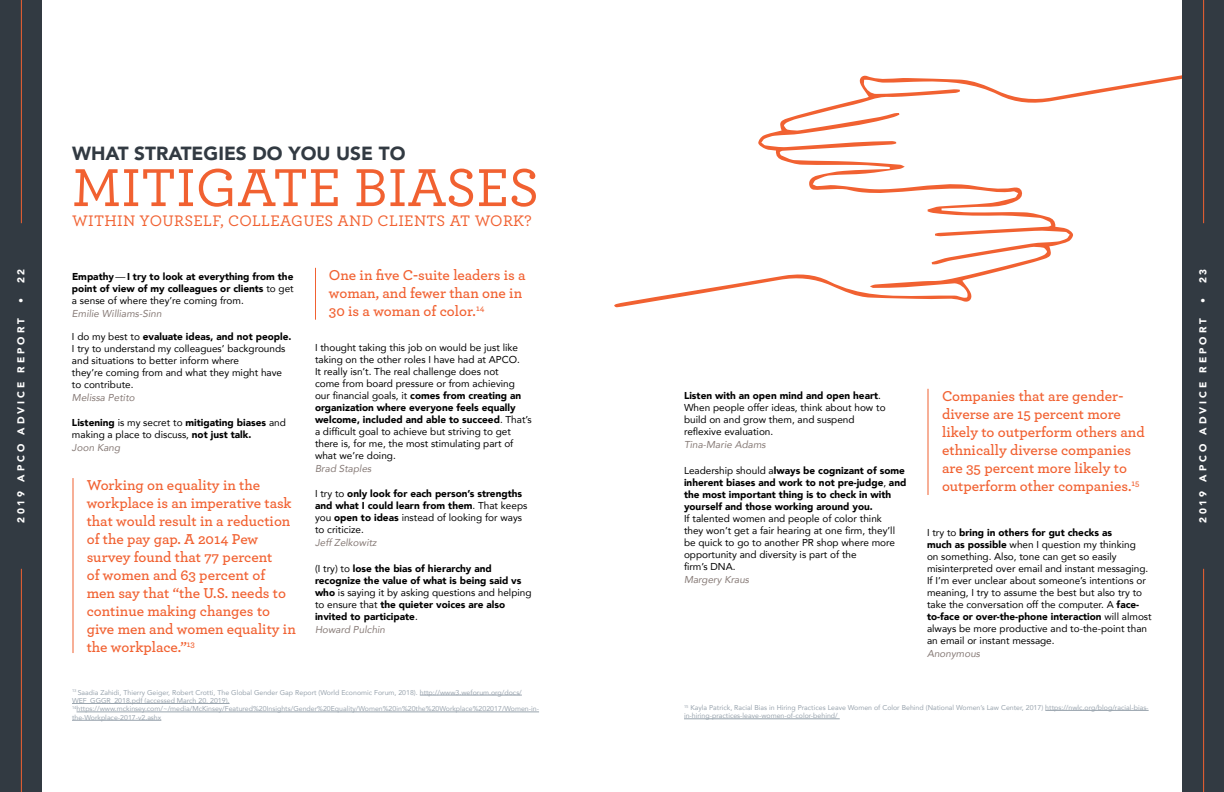
<style>
.page{position:relative;width:1224px;height:792px;background:#fff}
.page>*{position:absolute;margin:0;border:0;box-sizing:border-box;transform-origin:0 0}
.t1{font:500 56px "Archer";color:#f16131}
.t2{font:900 19px "Avenir";color:#323a42}
.t3{font:500 16px "Archer";letter-spacing:.02em;color:#f16131}
.t4{font:600 15px/18px "Archer";color:#f16131}
.t5{font:10px/12px "Avenir";color:#000}
.t6{font:900 10px/12px "Avenir";color:#000}
.t7{font:italic 10px "Avenir";color:#877b77}
.t8{font:900 10px "Avenir";letter-spacing:.3em;color:#fff}
.t9{font:7px/8.4px "Avenir";color:#99a4ae}
.s1{font-weight:400}
.s2{font-weight:900}
</style>
<div class="page">
<div style="left:1182px;top:0;width:42px;height:792px;background:#323a42"></div>
<div style="left:0;top:0;width:42px;height:792px;background:#323a42"></div>
<hr style="left:21px;top:569px;width:1px;height:223px;background:#f16131">
<hr style="left:1203px;top:569px;width:1px;height:223px;background:#f16131">
<hr style="left:21px;top:0;width:1px;height:223px;background:#f16131">
<hr style="left:1203px;top:0;width:1px;height:223px;background:#f16131">
<hr style="left:420px;top:695px;width:102px;height:1px;background:#99a4ae">
<hr style="left:72px;top:703px;width:158px;height:1px;background:#99a4ae">
<hr style="left:77px;top:712px;width:462px;height:1px;background:#99a4ae">
<hr style="left:72px;top:720px;width:89px;height:1px;background:#99a4ae">
<hr style="left:1045px;top:710px;width:104px;height:1px;background:#99a4ae">
<hr style="left:684px;top:719px;width:156px;height:1px;background:#99a4ae">
<hr style="left:72px;top:478px;width:2px;height:175px;background:#f16131">
<hr style="left:315px;top:268px;width:1px;height:52px;background:#f16131">
<hr style="left:928px;top:389px;width:1px;height:106px;background:#f16131">
<svg style="left:614px;top:75px;width:568px;height:232px"></svg>
<p class="t8" style="left:12px;top:303px;width:36px;rotate:-90deg">• 2 2</p>
<p class="t8" style="left:12px;top:523px;width:207px;rotate:-90deg">2019 APCO ADVICE REPORT</p>
<h2 class="t2" style="left:72px;top:137px;width:335px">WHAT STRATEGIES DO YOU USE TO</h2>
<h1 class="t1" style="left:72px;top:147px;width:469px">MITIGATE BIASES</h1>
<h3 class="t3" style="left:72px;top:210px;width:461px">WITHIN YOURSELF, COLLEAGUES AND CLIENTS AT WORK?</h3>
<p class="t6" style="left:72px;top:270px;width:223px;text-align:justify">Empathy<span class="s1">—</span>I try to look at everything from the point of view of my colleagues or clients <span class="s1">to get a sense of where they’re coming from.</span></p>
<p class="t7" style="left:72px;top:307px;width:91px">Emilie Williams-Sinn</p>
<p class="t5" style="left:72px;top:330px;width:221px">I do my best to <span class="s2">evaluate ideas, and not people.<br></span>I try to understand my colleagues’ backgrounds and situations to better inform where<br>they’re coming from and what they might have to contribute.</p>
<p class="t7" style="left:72px;top:391px;width:64px">Melissa Petito</p>
<p class="t6" style="left:72px;top:416px;width:215px">Listening <span class="s1">is my secret to</span> mitigating biases <span class="s1">and making a place to discuss,</span> not just talk.</p>
<p class="t7" style="left:72px;top:442px;width:50px">Joon Kang</p>
<p class="t4" style="left:87px;top:475px;width:211px">Working on equality in the workplace is an imperative task that would result in a reduction of the pay gap. A 2014 Pew survey found that 77 percent<br>of women and 63 percent of men say that “the U.S. needs to continue making changes to give men and women equality in the workplace.”<sup>13</sup></p>
<h3 class="t4" style="left:329px;top:265px;width:198px">One in five C-suite leaders is a woman, and fewer than one in<br>30 is a woman of color.<sup>14</sup></h3>
<p class="t5" style="left:315px;top:342px;width:218px">I thought taking this job on would be just like taking on the other roles I have had at APCO.<br>It really isn’t. The real challenge does not<br>come from board pressure or from achieving our financial goals, it <span class="s2">comes from creating an organization where everyone feels equally welcome, included and able to succeed</span>. That’s a difficult goal to achieve but striving to get there is, for me, the most stimulating part of what we’re doing.</p>
<p class="t7" style="left:315px;top:463px;width:58px">Brad Staples</p>
<p class="t6" style="left:315px;top:488px;width:214px"><span class="s1">I try to</span> only look for each person’s strengths and what I could learn from them<span class="s1">. That keeps you</span> open to ideas <span class="s1">instead of looking for ways to criticize.</span></p>
<p class="t7" style="left:315px;top:537px;width:63px">Jeff Zelkowitz</p>
<p class="t6" style="left:315px;top:562px;width:218px"><span class="s1">(I try) to</span> lose the bias of hierarchy and recognize the value of what is being said vs who <span class="s1">is saying it by asking questions and helping to ensure that</span> the quieter voices are also invited to participate<span class="s1">.</span></p>
<p class="t7" style="left:315px;top:623px;width:72px">Howard Pulchin</p>
<p class="t9" style="left:72px;top:688px;width:469px"><sup>13</sup> Saadia Zahidi, Thierry Geiger, Robert Crotti, The Global Gender Gap Report (World Economic Forum, 2018). http://www3.weforum.org/docs/ WEF_GGGR_2018.pdf (accessed March 20, 2019).<br><sup>14</sup>https://www.mckinsey.com/~/media/McKinsey/Featured%20Insights/Gender%20Equality/Women%20in%20the%20Workplace%202017/Women-in&shy;the-Workplace-2017-v2.ashx</p>
<p class="t5" style="left:684px;top:390px;width:203px"><span class="s2">Listen with an open mind and open heart</span>.<br>When people offer ideas, think about how to build on and grow them, and suspend reflexive evaluation.</p>
<p class="t7" style="left:684px;top:439px;width:83px">Tina-Marie Adams</p>
<p class="t6" style="left:684px;top:464px;width:224px"><span class="s1">Leadership should a</span>lways be cognizant of some inherent biases and work to not pre-judge<span class="s1">,</span> and the most important thing is to check in with yourself and those working around you.</p>
<p class="t5" style="left:684px;top:512px;width:213px">If talented women and people of color think they won’t get a fair hearing at one firm, they’ll be quick to go to another PR shop where more opportunity and diversity is part of the<br>firm’s DNA.</p>
<p class="t7" style="left:684px;top:573px;width:67px">Margery Kraus</p>
<h3 class="t4" style="left:942px;top:386px;width:204px">Companies that are gender&shy;diverse are 15 percent more likely to outperform others and ethnically diverse companies are 35 percent more likely to outperform other companies.<sup>15</sup></h3>
<p class="t5" style="left:927px;top:526px;width:226px">I try to <span class="s2">bring in others for gut checks as<br>much as possible</span> when I question my thinking<br>on something. Also, tone can get so easily misinterpreted over email and instant messaging.<br>If I’m ever unclear about someone’s intentions or meaning, I try to assume the best but also try to take the conversation off the computer. A <span class="s2">face&shy;to-face or over-the-phone interaction</span> will almost always be more productive and to-the-point than an email or instant message.</p>
<p class="t7" style="left:927px;top:647px;width:55px">Anonymous</p>
<p class="t9" style="left:684px;top:703px;width:466px"><sup>15</sup> Kayla Patrick, Racial Bias in Hiring Practices Leave Women of Color Behind (National Women’s Law Center, 2017) https://nwlc.org/blog/racial-bias&shy;in-hiring-practices-leave-women-of-color-behind/</p>
<p class="t8" style="left:1195px;top:303px;width:36px;rotate:-90deg">• 2 3</p>
<p class="t8" style="left:1195px;top:523px;width:207px;rotate:-90deg">2019 APCO ADVICE REPORT</p>
</div>
